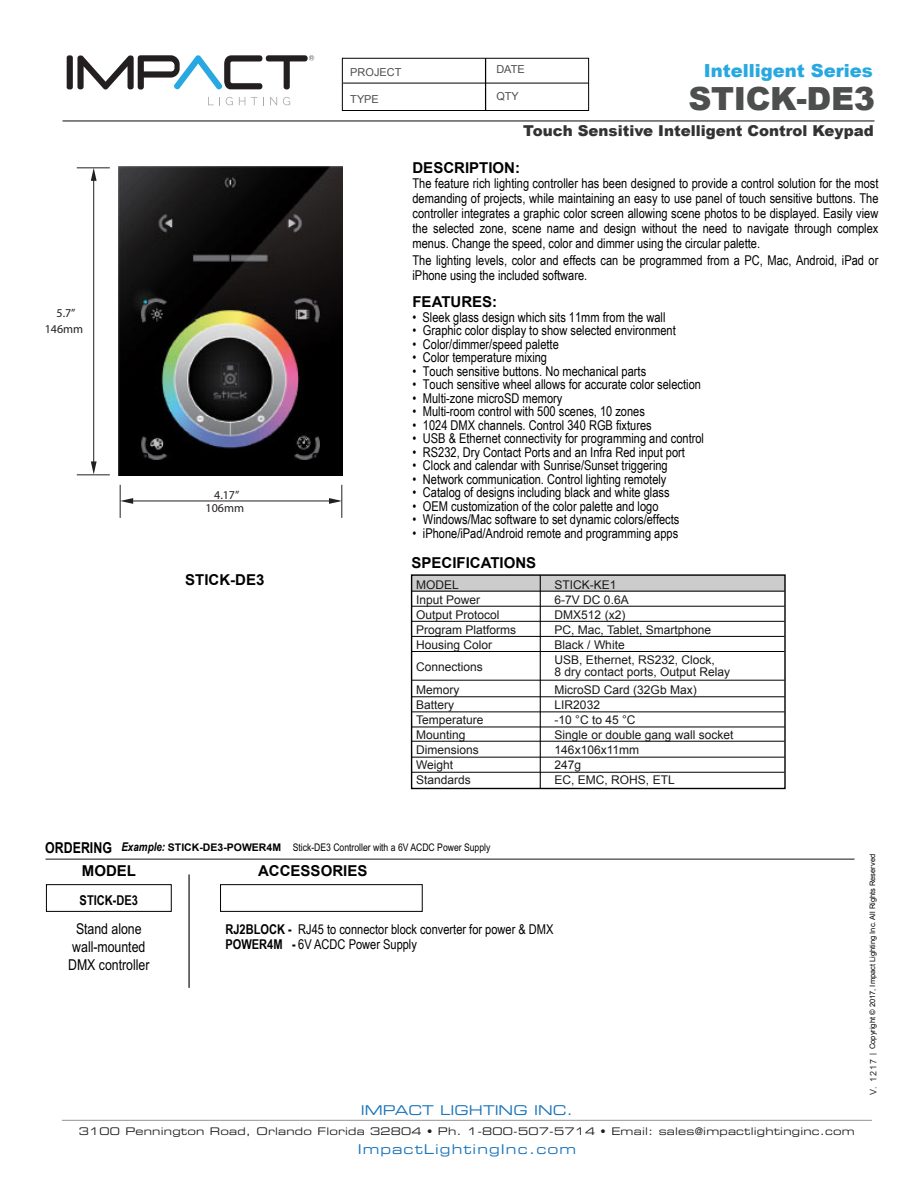
<style>
.page{position:relative;width:918px;height:1188px;background:#fff}
.page>*{position:absolute;margin:0;border:0;box-sizing:border-box;transform-origin:0 0}
.t1{font:900 31.95px "Arial";letter-spacing:-.015em;color:#4d4e4e}
.t2{font:900 18px "Arial";color:#27a8e0}
.t3{font:700 15px "Arial";color:#000}
.t4{font:900 15px "Arial";color:#333}
.t5{font:15px/18px "Arial Narrow";color:#000;text-align:center}
.t6{font:700 15px "Arial";color:#000;scale:.83 1}
.t7{font:13.5px/15px "Arial Narrow";color:#000}
.t8{font:13.5px "Eurostile Extended Two";letter-spacing:.08em;color:#1b75bb}
.t9{font:13.5px "Eurostile Extended Two";color:#1b75bb}
.t10{font:700 13.5px "Arial Narrow";color:#000}
.t11{font:12px/12px "Arial";color:#1a1a1a}
.t12{font:12px/15.5px "Myriad Pro";color:#231f20;text-align:center}
.t13{font:10.95px "Arial";color:#4d4e4e}
.t14{font:10.5px "Eurostile Extended Two";letter-spacing:.02em;color:#231f20}
.t15{font:10.5px "Arial Narrow";color:#000}
.t16{font:7.5px "Arial";color:#000}
.s1{font-weight:700;font-style:italic;font-size:12px}
.s2{font-family:"Arial";font-weight:700}
.s3{font-weight:700}
.s4{font-size:9px;color:#333}
</style>
<div class="page">
<hr style="left:63px;top:120px;width:811px;height:2px;background:#676767">
<hr style="left:46px;top:858px;width:809px;height:2px;background:#676767">
<div style="left:46px;top:884px;width:126px;height:28px;border:1px solid #000"></div>
<div style="left:220px;top:884px;width:203px;height:28px;border:1px solid #000"></div>
<div style="left:412px;top:575px;width:373px;height:16px;background:#ccc"></div>
<div style="left:411px;top:574px;width:375px;height:215px;border:1px solid #000"></div>
<hr style="left:412px;top:606px;width:372px;height:1px;background:#000">
<hr style="left:412px;top:591px;width:372px;height:1px;background:#000">
<hr style="left:412px;top:621px;width:372px;height:1px;background:#000">
<hr style="left:412px;top:636px;width:372px;height:1px;background:#000">
<hr style="left:412px;top:651px;width:372px;height:1px;background:#000">
<hr style="left:412px;top:680px;width:372px;height:1px;background:#000">
<hr style="left:412px;top:696px;width:372px;height:1px;background:#000">
<hr style="left:412px;top:711px;width:372px;height:1px;background:#000">
<hr style="left:412px;top:727px;width:372px;height:1px;background:#000">
<hr style="left:412px;top:741px;width:372px;height:1px;background:#000">
<hr style="left:412px;top:757px;width:372px;height:1px;background:#000">
<hr style="left:412px;top:772px;width:372px;height:1px;background:#000">
<hr style="left:540px;top:575px;width:1px;height:213px;background:#000">
<hr style="left:77px;top:168px;width:33px;height:1px;background:#231f20">
<hr style="left:77px;top:475px;width:33px;height:1px;background:#231f20">
<svg style="left:91px;top:461px;width:6px;height:14px"></svg>
<svg style="left:91px;top:168px;width:6px;height:13px"></svg>
<hr style="left:93px;top:173px;width:1px;height:291px;background:#231f20">
<hr style="left:120px;top:485px;width:1px;height:33px;background:#231f20">
<hr style="left:342px;top:485px;width:1px;height:33px;background:#231f20">
<svg style="left:329px;top:498px;width:13px;height:6px"></svg>
<svg style="left:120px;top:498px;width:13px;height:6px"></svg>
<hr style="left:124px;top:501px;width:215px;height:1px;background:#231f20">
<div style="left:342px;top:58px;width:247px;height:53px;border:1px solid #000"></div>
<hr style="left:343px;top:83px;width:246px;height:1px;background:#000">
<hr style="left:485px;top:58px;width:1px;height:52px;background:#000">
<hr style="left:189px;top:874px;width:1px;height:114px;background:#000">
<img style="left:118px;top:166px;width:224px;height:310px">
<svg style="left:208px;top:97px;width:12px;height:8px"></svg>
<svg style="left:226px;top:97px;width:7px;height:8px"></svg>
<svg style="left:239px;top:97px;width:6px;height:8px"></svg>
<svg style="left:251px;top:97px;width:13px;height:8px"></svg>
<svg style="left:270px;top:97px;width:7px;height:8px"></svg>
<svg style="left:283px;top:97px;width:7px;height:8px"></svg>
<svg style="left:77px;top:55px;width:237px;height:35px"></svg>
<div style="left:67px;top:55px;width:6px;height:34px;background:#231f20;border-radius:2px"></div>
<hr style="left:62px;top:1120px;width:810px;height:1px;background:#929497">
<p class="t12" style="left:45px;top:305px;width:40px">5.7”<br>146mm</p>
<p class="t12" style="left:206px;top:489px;width:40px;line-height:12.5px">4.17”<br>106mm</p>
<p class="t3" style="left:185px;top:570px;width:81px">STICK-DE3</p>
<p class="t13" style="left:350px;top:65px;width:53px">PROJECT</p>
<p class="t13" style="left:350px;top:92px;width:30px">TYPE</p>
<p class="t13" style="left:496px;top:62px;width:30px">DATE</p>
<p class="t13" style="left:496px;top:89px;width:24px">QTY</p>
<h2 class="t2" style="left:704px;top:61px;width:170px">Intelligent Series</h2>
<h1 class="t1" style="left:689px;top:80px;width:188px">STICK-DE3</h1>
<p class="t4" style="left:523px;top:122px;width:352px">Touch Sensitive Intelligent Control Keypad</p>
<p class="t3" style="left:412px;top:158px;width:109px">DESCRIPTION:</p>
<p class="t7" style="left:412px;top:176px;width:468px;text-align:justify">The feature rich lighting controller has been designed to provide a control solution for the most demanding of projects, while maintaining an easy to use panel of touch sensitive buttons. The controller integrates a graphic color screen allowing scene photos to be displayed. Easily view the selected zone, scene name and design without the need to navigate through complex menus. Change the speed, color and dimmer using the circular palette.</p>
<p class="t7" style="left:412px;top:252px;width:467px">The lighting levels, color and effects can be programmed from a PC, Mac, Android, iPad or iPhone using the included software.</p>
<p class="t3" style="left:412px;top:292px;width:86px">FEATURES:</p>
<p class="t7" style="left:412px;top:310px;width:255px">• Sleek glass design which sits 11mm from the wall</p>
<p class="t7" style="left:412px;top:323px;width:265px">• Graphic color display to show selected environment</p>
<p class="t7" style="left:412px;top:337px;width:148px">• Color/dimmer/speed palette</p>
<p class="t7" style="left:412px;top:350px;width:136px">• Color temperature mixing</p>
<p class="t7" style="left:412px;top:364px;width:235px">• Touch sensitive buttons. No mechanical parts</p>
<p class="t7" style="left:412px;top:377px;width:290px">• Touch sensitive wheel allows for accurate color selection</p>
<p class="t7" style="left:412px;top:391px;width:152px">• Multi-zone microSD memory</p>
<p class="t7" style="left:412px;top:404px;width:234px">• Multi-room control with 500 scenes, 10 zones</p>
<p class="t7" style="left:412px;top:418px;width:241px">• 1024 DMX channels. Control 340 RGB fixtures</p>
<p class="t7" style="left:412px;top:431px;width:293px">• USB &amp; Ethernet connectivity for programming and control</p>
<p class="t7" style="left:412px;top:445px;width:274px">• RS232, Dry Contact Ports and an Infra Red input port</p>
<p class="t7" style="left:412px;top:458px;width:257px">• Clock and calendar with Sunrise/Sunset triggering</p>
<p class="t7" style="left:412px;top:472px;width:256px">• Network communication. Control lighting remotely</p>
<p class="t7" style="left:412px;top:485px;width:259px">• Catalog of designs including black and white glass</p>
<p class="t7" style="left:412px;top:499px;width:248px">• OEM customization of the color palette and logo</p>
<p class="t7" style="left:412px;top:512px;width:268px">• Windows/Mac software to set dynamic colors/effects</p>
<p class="t7" style="left:412px;top:526px;width:267px">• iPhone/iPad/Android remote and programming apps</p>
<p class="t3" style="left:412px;top:553px;width:126px">SPECIFICATIONS</p>
<p class="t11" style="left:416px;top:579px;width:44px">MODEL</p>
<p class="t11" style="left:555px;top:579px;width:64px">STICK-KE1</p>
<p class="t11" style="left:416px;top:594px;width:66px">Input Power</p>
<p class="t11" style="left:555px;top:594px;width:76px">6-7V DC 0.6A</p>
<p class="t11" style="left:416px;top:609px;width:85px">Output Protocol</p>
<p class="t11" style="left:555px;top:609px;width:72px">DMX512 (x2)</p>
<p class="t11" style="left:416px;top:624px;width:102px">Program Platforms</p>
<p class="t11" style="left:555px;top:624px;width:158px">PC, Mac, Tablet, Smartphone</p>
<p class="t11" style="left:416px;top:639px;width:78px">Housing Color</p>
<p class="t11" style="left:555px;top:639px;width:72px">Black / White</p>
<p class="t11" style="left:416px;top:661px;width:68px">Connections</p>
<p class="t11" style="left:555px;top:654px;width:177px">USB, Ethernet, RS232, Clock,<br>8 dry contact ports, Output Relay</p>
<p class="t11" style="left:416px;top:684px;width:45px">Memory</p>
<p class="t11" style="left:555px;top:684px;width:144px">MicroSD Card (32Gb Max)</p>
<p class="t11" style="left:416px;top:699px;width:40px">Battery</p>
<p class="t11" style="left:555px;top:699px;width:47px">LIR2032</p>
<p class="t11" style="left:416px;top:714px;width:69px">Temperature</p>
<p class="t11" style="left:555px;top:714px;width:82px">-10 °C to 45 °C</p>
<p class="t11" style="left:416px;top:729px;width:51px">Mounting</p>
<p class="t11" style="left:555px;top:729px;width:180px">Single or double gang wall socket</p>
<p class="t11" style="left:416px;top:744px;width:64px">Dimensions</p>
<p class="t11" style="left:555px;top:744px;width:86px">146x106x11mm</p>
<p class="t11" style="left:416px;top:759px;width:39px">Weight</p>
<p class="t11" style="left:555px;top:759px;width:28px">247g</p>
<p class="t11" style="left:416px;top:774px;width:56px">Standards</p>
<p class="t11" style="left:555px;top:774px;width:122px">EC, EMC, ROHS, ETL</p>
<p class="t6" style="left:45px;top:838px;width:82px">ORDERING</p>
<p class="t15" style="left:121px;top:842px;width:370px"><span class="s1">Example:</span> <span class="s2">STICK-DE3-POWER4M</span> Stick-DE3 Controller with a 6V ACDC Power Supply</p>
<p class="t3" style="left:82px;top:861px;width:56px">MODEL</p>
<p class="t3" style="left:258px;top:861px;width:111px">ACCESSORIES</p>
<p class="t10" style="left:80px;top:892px;width:60px">STICK-DE3</p>
<p class="t5" style="left:68px;top:920px;width:83px">Stand alone wall-mounted<br>DMX controller</p>
<p class="t7" style="left:225px;top:922px;width:330px"><span class="s3">RJ2BLOCK -</span> RJ45 to connector block converter for power &amp; DMX<br><span class="s3">POWER4M -</span> 6V ACDC Power Supply</p>
<p class="t9" style="left:361px;top:1101px;width:214px">IMPACT LIGHTING INC.</p>
<p class="t14" style="left:79px;top:1124px;width:778px">3100 Pennington Road, Orlando Florida 32804 • Ph. 1-800-507-5714 • Email: sales@impactlightinginc.com</p>
<p class="t8" style="left:358px;top:1140px;width:220px">ImpactLightingInc.com</p>
<p class="t16" style="left:867px;top:1095px;width:242px;rotate:-90deg"><span class="s4">V. 1217</span> | Copyright © 2017, Impact Lighting Inc. All Rights Reserved</p>
</div>
